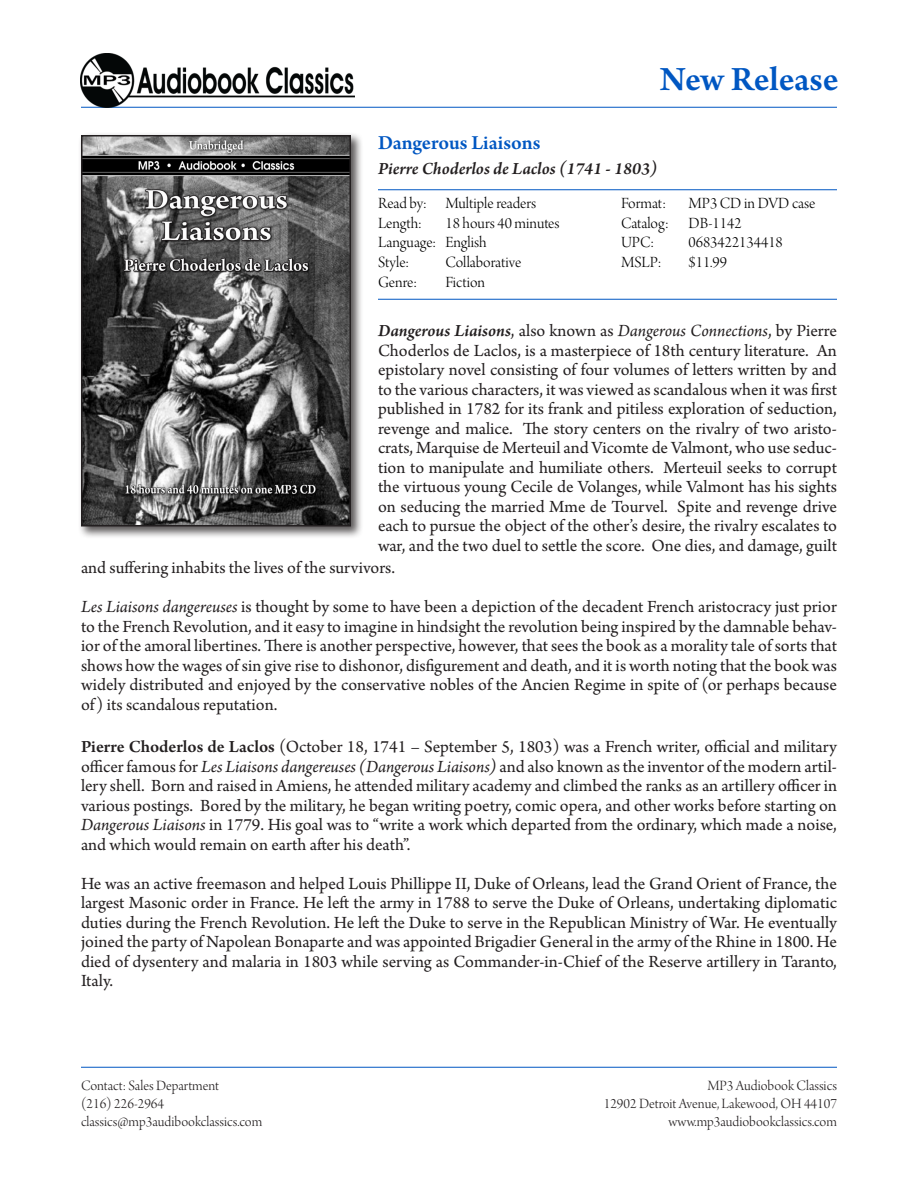
<style>
.page{position:relative;width:918px;height:1188px;background:#fff}
.page>*{position:absolute;margin:0;border:0;box-sizing:border-box;transform-origin:0 0}
.t1{font:600 36px "Arno Pro";letter-spacing:-.005em;color:#0057c2}
.t2{font:600 21px "Arno Pro";letter-spacing:-.005em;color:#0057c2}
.Description{font:18px/19.5px "Arno Pro";color:#231f20;text-align:justify}
.Description-2{font:italic 600 18px "Arno Pro";color:#231f20}
.Data_table{font:16.5px/19.8px "Arno Pro Light Display";color:#000}
.Data_table_2{font:16.5px/19.8px "Arno Pro Light Display";color:#000}
.Description-3{font:15px "Arno Pro Light Display";color:#231f20}
.s1{font-weight:600;font-style:italic}
.s2{font-style:italic}
.s3{font-weight:600}
</style>
<div class="page">
<hr style="left:378px;top:189px;width:459px;height:1px;background:#0057c2">
<hr style="left:378px;top:299px;width:459px;height:1px;background:#0057c2">
<hr style="left:81px;top:1067px;width:756px;height:1px;background:#0057c2">
<hr style="left:81px;top:107px;width:756px;height:1px;background:#0057c2">
<div style="left:78px;top:132px;width:286px;height:407px;background:#231f20;opacity:.75"></div>
<img style="left:84px;top:138px;width:264px;height:385px">
<div style="left:81px;top:135px;width:270px;height:391px;border:2px solid #231f20"></div>
<img style="left:81px;top:54px;width:274px;height:54px">
<p class="t2" style="left:378px;top:131px;width:164px">Dangerous Liaisons</p>
<p class="t1" style="left:660px;top:59px;width:180px">New Release</p>
<p class="Description-2" style="left:378px;top:158px;width:281px">Pierre Choderlos de Laclos (1741 - 1803)</p>
<p class="Data_table" style="left:378px;top:194px;width:160px">Read by: Multiple readers<br>Length:</p>
<p class="Data_table" style="left:446px;top:214px;width:116px">18 hours 40 minutes</p>
<p class="Data_table" style="left:378px;top:234px;width:110px">Language: English</p>
<p class="Data_table" style="left:378px;top:254px;width:33px">Style:</p>
<p class="Data_table" style="left:446px;top:254px;width:77px">Collaborative</p>
<p class="Data_table" style="left:378px;top:273px;width:40px">Genre:</p>
<p class="Data_table" style="left:446px;top:273px;width:41px">Fiction</p>
<p class="Data_table_2" style="left:621px;top:194px;width:196px;text-indent:68px">MP3 CD in DVD case<br>Catalog: DB-1142</p>
<p class="Data_table_2" style="left:621px;top:234px;width:35px">UPC:</p>
<p class="Data_table_2" style="left:689px;top:234px;width:96px">0683422134418</p>
<p class="Data_table_2" style="left:621px;top:254px;width:42px">MSLP:</p>
<p class="Data_table_2" style="left:689px;top:254px;width:40px">$11.99</p>
<p class="Data_table_2" style="left:621px;top:194px;width:47px">Format:</p>
<p class="Description" style="left:378px;top:322px;width:461px"><span class="s1">Dangerous Liaisons</span>, also known as <span class="s2">Dangerous Connections</span>, by Pierre Choderlos de Laclos, is a masterpiece of 18th century literature. An epistolary novel consisting of four volumes of letters written by and to the various characters, it was viewed as scandalous when it was first published in 1782 for its frank and pitiless exploration of seduction, revenge and malice. The story centers on the rivalry of two aristo&shy;crats, Marquise de Merteuil and Vicomte de Valmont, who use seduc&shy;tion to manipulate and humiliate others. Merteuil seeks to corrupt the virtuous young Cecile de Volanges, while Valmont has his sights on seducing the married Mme de Tourvel. Spite and revenge drive each to pursue the object of the other’s desire, the rivalry escalates to war, and the two duel to settle the score. One dies, and damage, guilt</p>
<p class="Description" style="left:81px;top:559px;width:316px">and suffering inhabits the lives of the survivors.</p>
<p class="Description" style="left:81px;top:598px;width:758px"><span class="s2">Les Liaisons dangereuses</span> is thought by some to have been a depiction of the decadent French aristocracy just prior to the French Revolution, and it easy to imagine in hindsight the revolution being inspired by the damnable behav&shy;ior of the amoral libertines. There is another perspective, however, that sees the book as a morality tale of sorts that shows how the wages of sin give rise to dishonor, disfigurement and death, and it is worth noting that the book was widely distributed and enjoyed by the conservative nobles of the Ancien Regime in spite of (or perhaps because of) its scandalous reputation.</p>
<p class="Description" style="left:81px;top:738px;width:758px"><span class="s3">Pierre Choderlos de Laclos</span> (October 18, 1741 – September 5, 1803) was a French writer, official and military officer famous for <span class="s2">Les Liaisons dangereuses (Dangerous Liaisons)</span> and also known as the inventor of the modern artil&shy;lery shell. Born and raised in Amiens, he attended military academy and climbed the ranks as an artillery officer in various postings. Bored by the military, he began writing poetry, comic opera, and other works before starting on <span class="s2">Dangerous Liaisons</span> in 1779. His goal was to “write a work which departed from the ordinary, which made a noise, and which would remain on earth after his death”.</p>
<p class="Description" style="left:81px;top:875px;width:758px">He was an active freemason and helped Louis Phillippe II, Duke of Orleans, lead the Grand Orient of France, the largest Masonic order in France. He left the army in 1788 to serve the Duke of Orleans, undertaking diplomatic duties during the French Revolution. He left the Duke to serve in the Republican Ministry of War. He eventually joined the party of Napolean Bonaparte and was appointed Brigadier General in the army of the Rhine in 1800. He died of dysentery and malaria in 1803 while serving as Commander-in-Chief of the Reserve artillery in Taranto, Italy.</p>
<p class="Description-3" style="left:81px;top:1078px;width:140px">Contact: Sales Department</p>
<p class="Description-3" style="left:81px;top:1096px;width:85px">(216) 226-2964</p>
<p class="Description-3" style="left:81px;top:1114px;width:183px">classics@mp3audibookclassics.com</p>
<p class="Description-3" style="left:707px;top:1078px;width:131px">MP3 Audiobook Classics</p>
<p class="Description-3" style="left:604px;top:1096px;width:235px">12902 Detroit Avenue, Lakewood, OH 44107</p>
<p class="Description-3" style="left:669px;top:1114px;width:170px">www.mp3audiobookclassics.com</p>
</div>
